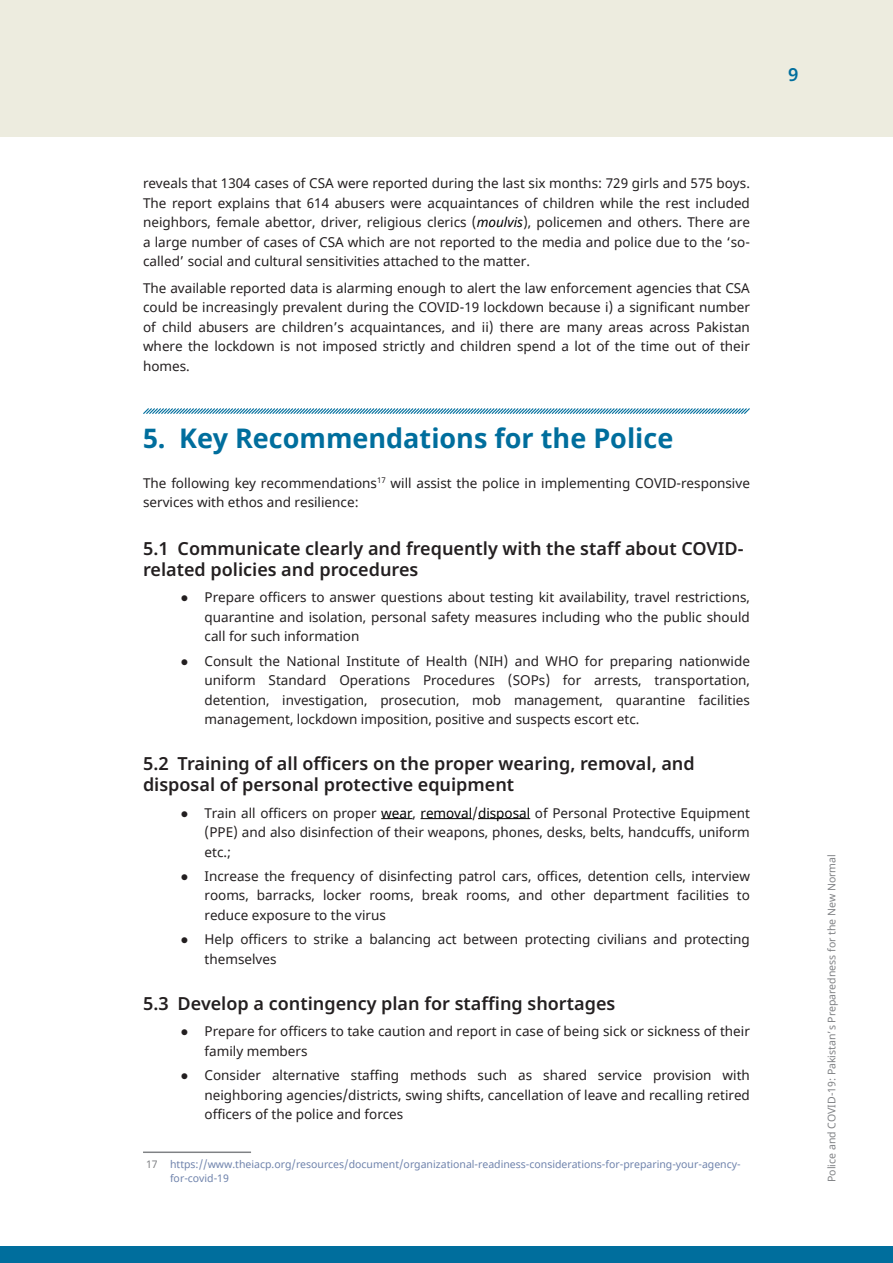
<style>
.page{position:relative;width:893px;height:1263px;background:#fff}
.page>*{position:absolute;margin:0;border:0;box-sizing:border-box;transform-origin:0 0}
.t1{font:700 27px "Noto Sans";color:#006e9d}
.t2{font:600 18px/21px "Noto Sans";color:#231f20}
.t3{font:600 18px "Noto Sans";color:#006e9d}
.t4{font:13.5px/19.5px "Noto Sans";color:#231f20;text-align:justify}
.t5{font:10.5px/13.5px "Noto Sans";color:#6f83ac}
.t6{font:10.5px "Noto Sans";color:#808285}
.s1{font-style:italic;color:#000001}
.s2{color:#000001}
.s3{color:#808285}
</style>
<div class="page">
<div style="left:0;top:0;width:893px;height:137px;background:#edecdf"></div>
<hr style="left:143px;top:1151px;width:108px;height:2px;background:#808285">
<svg style="left:143px;top:408px;width:607px;height:6px;background:#8abcd1"></svg>
<hr style="left:381px;top:818px;width:32px;height:1px;background:#000001">
<hr style="left:421px;top:818px;width:51px;height:1px;background:#000001">
<hr style="left:478px;top:818px;width:52px;height:1px;background:#000001">
<div style="left:0;top:1246px;width:893px;height:17px;background:#006e9d"></div>
<p class="t4" style="left:143px;top:174px;width:608px">reveals that 1304 cases of CSA were reported during the last six months: 729 girls and 575 boys.<br>The report explains that 614 abusers were acquaintances of children while the rest included neighbors, female abettor, driver, religious clerics (<span class="s1">moulvis</span>), policemen and others. There are a large number of cases of CSA which are not reported to the media and police due to the ‘so&shy;called’ social and cultural sensitivities attached to the matter.</p>
<p class="t4" style="left:143px;top:278px;width:608px">The available reported data is alarming enough to alert the law enforcement agencies that CSA could be increasingly prevalent during the COVID-19 lockdown because i) a significant number of child abusers are children’s acquaintances, and ii) there are many areas across Pakistan where the lockdown is not imposed strictly and children spend a lot of the time out of their homes.</p>
<h1 class="t1" style="left:143px;top:419px;width:532px">5. Key Recommendations for the Police</h1>
<p class="t4" style="left:143px;top:473px;width:608px">The following key recommendations<sup>17</sup> will assist the police in implementing COVID-responsive services with ethos and resilience:</p>
<h2 class="t2" style="left:143px;top:538px;width:602px">5.1 Communicate clearly and frequently with the staff about COVID&shy;related policies and procedures</h2>
<p class="t4" style="left:205px;top:588px;width:547px;text-indent:-24px">● Prepare officers to answer questions about testing kit availability, travel restrictions, quarantine and isolation, personal safety measures including who the public should call for such information</p>
<p class="t4" style="left:205px;top:651px;width:547px;text-indent:-24px">● Consult the National Institute of Health (NIH) and WHO for preparing nationwide uniform Standard Operations Procedures (SOPs) for arrests, transportation, detention, investigation, prosecution, mob management, quarantine facilities management, lockdown imposition, positive and suspects escort etc.</p>
<h2 class="t2" style="left:143px;top:754px;width:553px">5.2 Training of all officers on the proper wearing, removal, and disposal of personal protective equipment</h2>
<p class="t4" style="left:205px;top:803px;width:547px;text-indent:-24px">● Train all officers on proper <span class="s2">wear</span>, <span class="s2">removal</span>/<span class="s2">disposal</span> of Personal Protective Equipment (PPE) and also disinfection of their weapons, phones, desks, belts, handcuffs, uniform etc.;</p>
<p class="t4" style="left:205px;top:867px;width:547px;text-indent:-24px">● Increase the frequency of disinfecting patrol cars, offices, detention cells, interview rooms, barracks, locker rooms, break rooms, and other department facilities to reduce exposure to the virus</p>
<p class="t4" style="left:205px;top:930px;width:547px;text-indent:-24px">● Help officers to strike a balancing act between protecting civilians and protecting themselves</p>
<h2 class="t2" style="left:143px;top:993px;width:474px">5.3 Develop a contingency plan for staffing shortages</h2>
<p class="t4" style="left:205px;top:1022px;width:547px;text-indent:-24px">● Prepare for officers to take caution and report in case of being sick or sickness of their family members</p>
<p class="t4" style="left:205px;top:1066px;width:547px;text-indent:-24px">● Consider alternative staffing methods such as shared service provision with neighboring agencies/districts, swing shifts, cancellation of leave and recalling retired officers of the police and forces</p>
<p class="t5" style="left:170px;top:1158px;width:572px;text-indent:-24px"><span class="s3">17</span> https://www.theiacp.org/resources/document/organizational-readiness-considerations-for-preparing-your-agency&shy;for-covid-19</p>
<h2 class="t3" style="left:788px;top:62px;width:12px">9</h2>
<p class="t6" style="left:824px;top:1182px;width:329px;rotate:-90deg">Police and COVID-19: Pakistan’s Preparedness for the New Normal</p>
</div>
